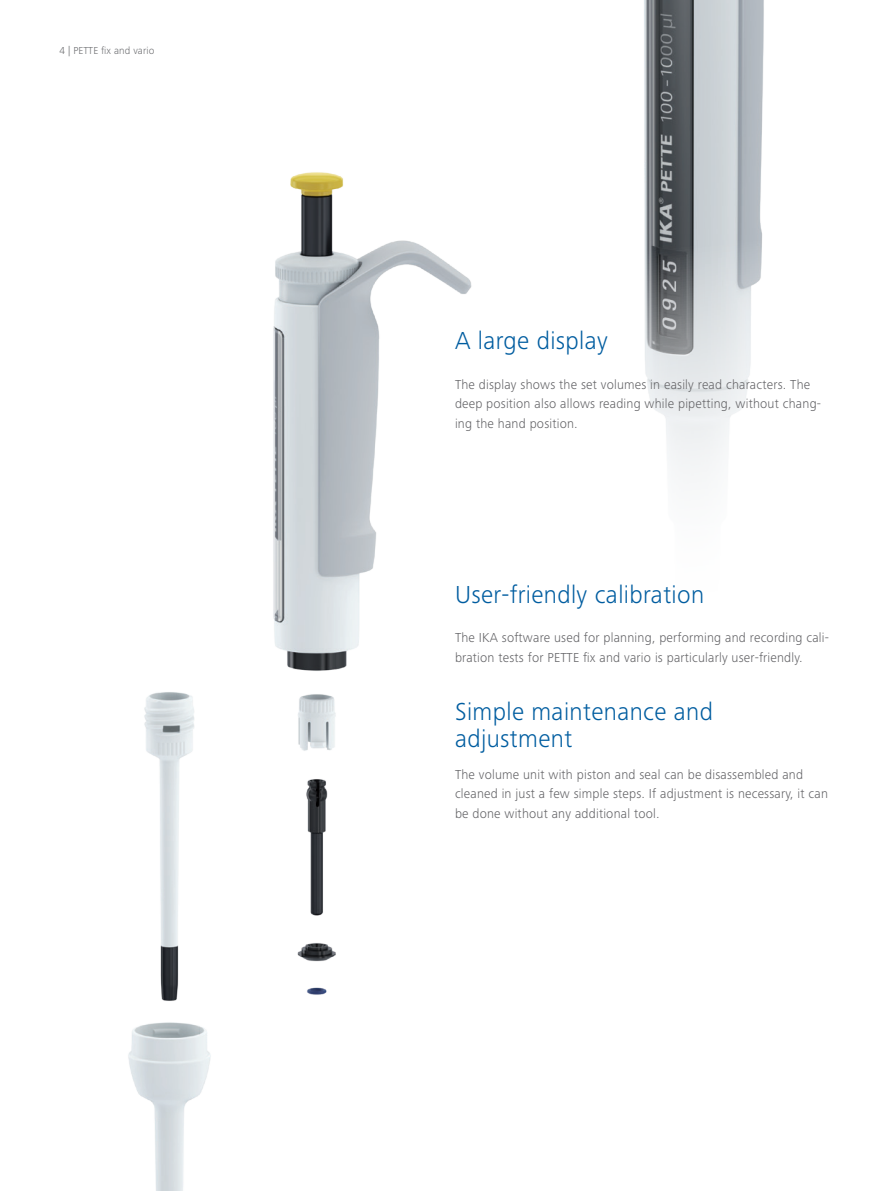
<style>
.page{position:relative;width:893px;height:1191px;background:#fff}
.page>*{position:absolute;margin:0;border:0;box-sizing:border-box;transform-origin:0 0}
.t1{font:300 25.5px/27px "Frutiger Next IKA";letter-spacing:.015em;color:#005da0}
.t2{font:300 13.5px/19.5px "Frutiger Next IKA";letter-spacing:.015em;color:#636366}
.t3{font:300 10.5px "Frutiger Next IKA";letter-spacing:.01em;color:#6c6d70}
</style>
<div class="page">
<img style="left:644px;top:0;width:120px;height:476px">
<img style="left:273px;top:172px;width:199px;height:823px">
<img style="left:128px;top:692px;width:83px;height:499px">
<p class="t3" style="left:60px;top:44px;width:96px">4 | PETTE fix and vario</p>
<h1 class="t1" style="left:455px;top:327px;width:154px">A large display</h1>
<p class="t2" style="left:455px;top:374px;width:368px">The display shows the set volumes in easily read characters. The deep position also allows reading while pipetting, without chang&shy;ing the hand position.</p>
<h1 class="t1" style="left:455px;top:581px;width:251px">User-friendly calibration</h1>
<p class="t2" style="left:455px;top:628px;width:376px">The IKA software used for planning, performing and recording cali&shy;bration tests for PETTE fix and vario is particularly user-friendly.</p>
<h1 class="t1" style="left:455px;top:698px;width:260px">Simple maintenance and adjustment</h1>
<p class="t2" style="left:455px;top:764px;width:375px">The volume unit with piston and seal can be disassembled and cleaned in just a few simple steps. If adjustment is necessary, it can be done without any additional tool.</p>
</div>
